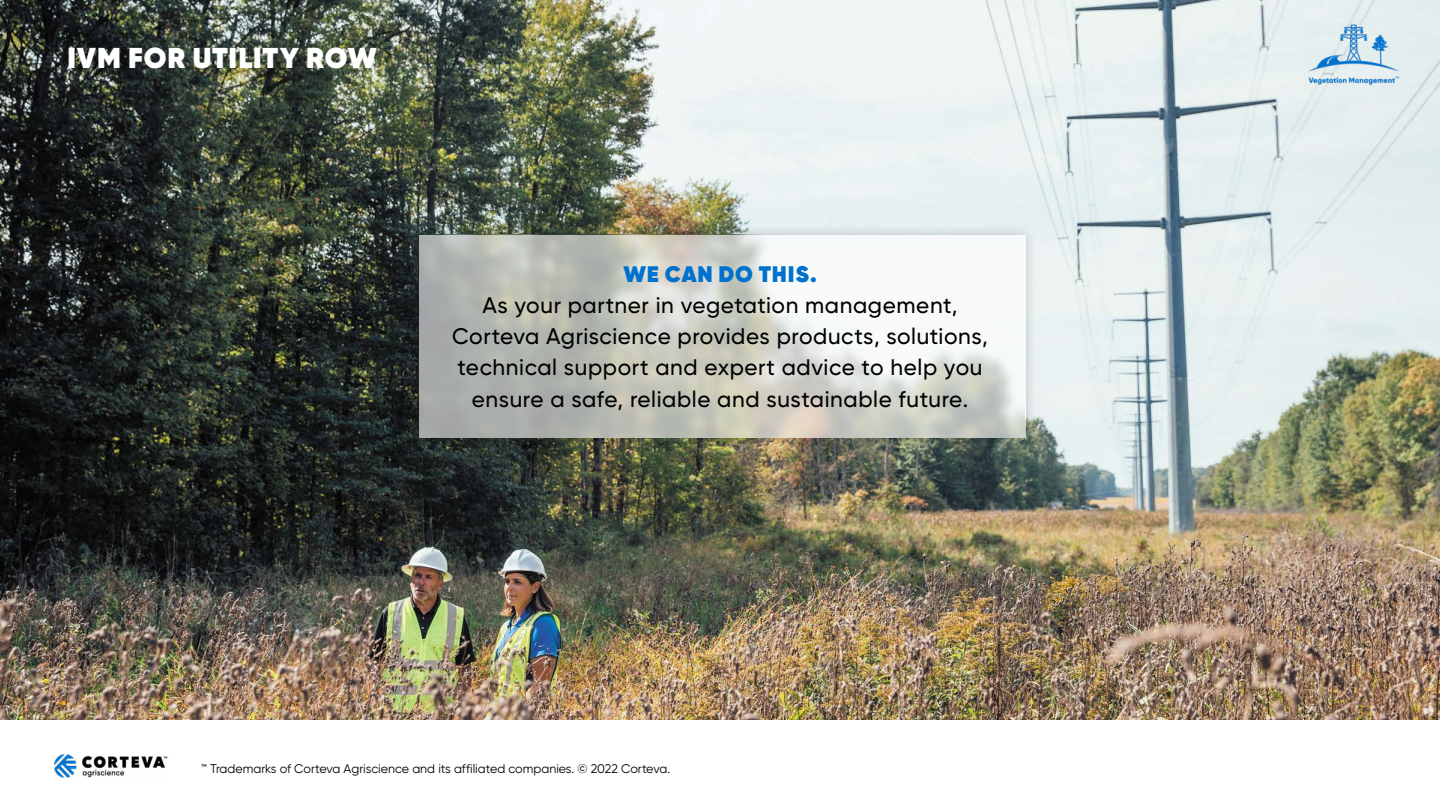
<style>
.page{position:relative;width:1440px;height:810px;background:#fff}
.page>*{position:absolute;margin:0;border:0;box-sizing:border-box;transform-origin:0 0}
.HEADLINE{font:800 28.75px "Gilroy";letter-spacing:.025em;color:#fff}
.HEADLINE-2{font:500 22.5px/31.2px "Gilroy";letter-spacing:.025em;color:#000;text-align:center}
.t1{font:12.5px "Gilroy";color:#000}
.s1{font-weight:800;color:#0072ce}
</style>
<div class="page">
<img style="left:0;top:0;width:1440px;height:720px">
<div style="left:407px;top:222px;width:630px;height:228px;background:#000;opacity:.35"></div>
<svg style="left:419px;top:235px;width:606px;height:202px"></svg>
<img style="left:54px;top:755px;width:114px;height:23px">
<img style="left:1303px;top:23px;width:100px;height:66px">
<p class="HEADLINE" style="left:68px;top:40px;width:311px">IVM FOR UTILITY ROW</p>
<p class="HEADLINE-2" style="left:452px;top:258px;width:537px"><span class="s1">WE CAN DO THIS.<br></span>As your partner in vegetation management, Corteva Agriscience provides products, solutions, technical support and expert advice to help you ensure a safe, reliable and sustainable future.</p>
<p class="t1" style="left:201px;top:761px;width:471px">™ Trademarks of Corteva Agriscience and its affiliated companies. © 2022 Corteva.</p>
</div>
